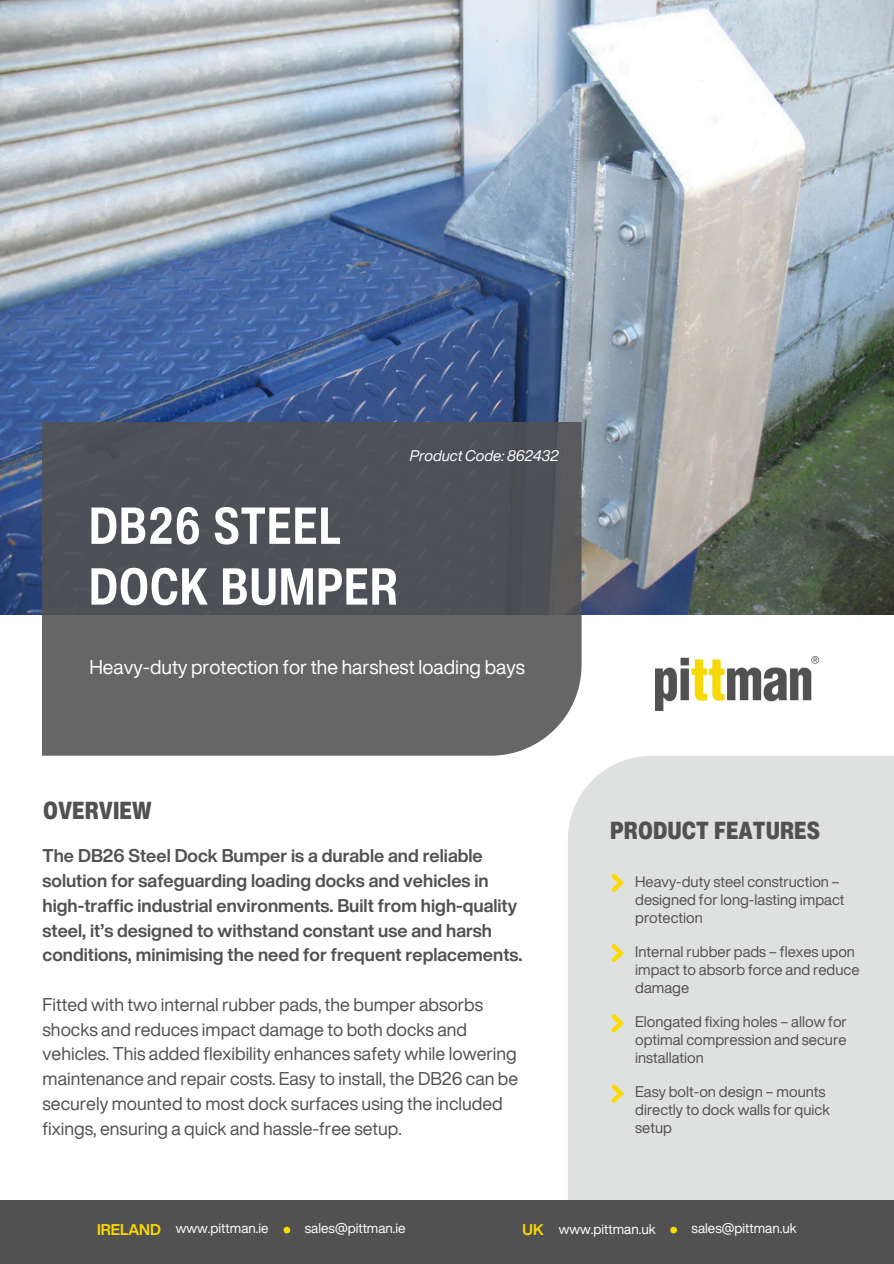
<style>
.page{position:relative;width:894px;height:1264px;background:#fff}
.page>*{position:absolute;margin:0;border:0;box-sizing:border-box;transform-origin:0 0}
.t1{font:700 condensed 51px/60.8px "Helvetica Now Text";letter-spacing:.005em;color:#fff}
.t2{font:900 condensed 24px "Helvetica Now Text";color:#525052}
.t3{font:19.5px "Helvetica Now Display";color:#fff}
.t4{font:18px/24.8px "Helvetica Now Display";color:#525052}
.t5{font:700 18px/24.8px "Helvetica Now Display";color:#525052}
.t6{font:700 15.15px "Helvetica Now Display";color:#fbda00}
.t7{font:15px/18px "Helvetica Now Display";color:#525052}
.t8{font:italic 15px "Helvetica Now Display";color:#fff}
.t9{font:13.65px "Helvetica Now Display";color:#fff}
</style>
<div class="page">
<img style="left:0;top:0;width:893px;height:614px">
<div style="left:568px;top:756px;width:325px;height:443px;background:#dfe1e0"></div>
<div style="left:0;top:1199px;width:893px;height:64px;background:#525152"></div>
<div style="left:283px;top:1226px;width:7px;height:7px;background:#fbda00;border-radius:50%"></div>
<div style="left:670px;top:1226px;width:6px;height:7px;background:#fbda00;border-radius:50%"></div>
<img style="left:655px;top:656px;width:163px;height:54px">
<svg style="left:43px;top:422px;width:538px;height:333px;background:#5a5b5f"></svg>
<svg style="left:610px;top:872px;width:13px;height:20px"></svg>
<svg style="left:610px;top:942px;width:13px;height:21px"></svg>
<svg style="left:610px;top:1013px;width:13px;height:20px"></svg>
<svg style="left:610px;top:1083px;width:13px;height:20px"></svg>
<h4 class="t8" style="left:409px;top:444px;width:150px">Product Code: 862432</h4>
<p class="t1" style="left:89px;top:494px;width:311px">DB26 STEEL<br>DOCK BUMPER</p>
<p class="t3" style="left:89px;top:652px;width:437px">Heavy-duty protection for the harshest loading bays</p>
<p class="t2" style="left:43px;top:792px;width:110px">OVERVIEW</p>
<p class="t5" style="left:43px;top:843px;width:481px">The DB26 Steel Dock Bumper is a durable and reliable solution for safeguarding loading docks and vehicles in high-traffic industrial environments. Built from high-quality steel, it’s designed to withstand constant use and harsh conditions, minimising the need for frequent replacements.</p>
<p class="t4" style="left:43px;top:991px;width:477px">Fitted with two internal rubber pads, the bumper absorbs shocks and reduces impact damage to both docks and vehicles. This added flexibility enhances safety while lowering maintenance and repair costs. Easy to install, the DB26 can be securely mounted to most dock surfaces using the included fixings, ensuring a quick and hassle-free setup.</p>
<h2 class="t2" style="left:610px;top:812px;width:211px">PRODUCT FEATURES</h2>
<p class="t7" style="left:635px;top:872px;width:211px">Heavy-duty steel construction – designed for long-lasting impact protection</p>
<p class="t7" style="left:635px;top:942px;width:226px">Internal rubber pads – flexes upon impact to absorb force and reduce damage</p>
<p class="t7" style="left:635px;top:1012px;width:213px;text-align:justify">Elongated fixing holes – allow for optimal compression and secure installation</p>
<h1 class="t7" style="left:635px;top:1082px;width:196px">Easy bolt-on design – mounts directly to dock walls for quick setup</h1>
<p class="t6" style="left:97px;top:1217px;width:65px">IRELAND</p>
<p class="t9" style="left:176px;top:1217px;width:94px">www.pittman.ie</p>
<h2 class="t9" style="left:305px;top:1217px;width:102px">sales@pittman.ie</h2>
<p class="t6" style="left:522px;top:1217px;width:23px">UK</p>
<p class="t9" style="left:558px;top:1218px;width:98px">www.pittman.uk</p>
<p class="t9" style="left:691px;top:1217px;width:106px">sales@pittman.uk</p>
</div>
